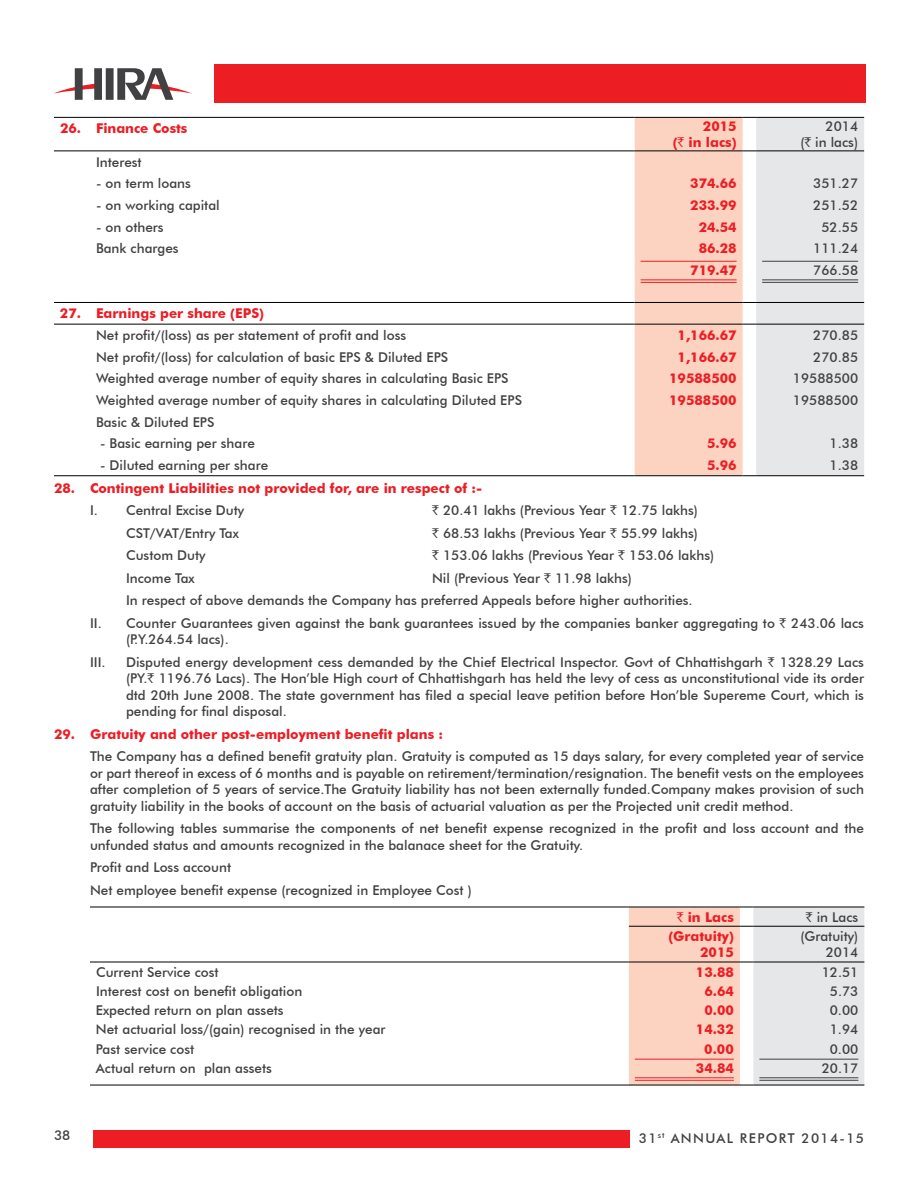
<style>
.page{position:relative;width:918px;height:1188px;background:#fff}
.page>*{position:absolute;margin:0;border:0;box-sizing:border-box;transform-origin:0 0}
.t1{font:500 13.5px/16.5px "Futura BT";color:#414042;text-align:right}
.t2{font:700 13.5px/16.5px "Futura BT";color:#ed1d24;text-align:right}
.t3{font:500 13.5px "Futura BT";letter-spacing:.1em;color:#414042}
.s1{font-family:"Rupee Foradian";font-weight:400}
</style>
<div class="page">
<div style="left:214px;top:64px;width:652px;height:39px;background:#ed1d24"></div>
<div style="left:94px;top:1130px;width:536px;height:17px;background:#ed1d24"></div>
<svg style="left:54px;top:68px;width:138px;height:32px"></svg>
<hr style="left:54px;top:117px;width:36px;height:1px;background:#000">
<hr style="left:90px;top:117px;width:545px;height:1px;background:#000">
<hr style="left:54px;top:151px;width:36px;height:1px;background:#000">
<hr style="left:90px;top:151px;width:545px;height:1px;background:#000">
<hr style="left:54px;top:302px;width:36px;height:1px;background:#000">
<hr style="left:90px;top:302px;width:545px;height:1px;background:#000">
<hr style="left:54px;top:324px;width:36px;height:1px;background:#000">
<hr style="left:90px;top:324px;width:545px;height:1px;background:#000">
<hr style="left:54px;top:475px;width:36px;height:1px;background:#000">
<hr style="left:90px;top:475px;width:545px;height:1px;background:#000">
<svg style="left:635px;top:117px;width:229px;height:359px"></svg>
<hr style="left:756px;top:151px;width:108px;height:1px;background:#000">
<hr style="left:641px;top:261px;width:96px;height:1px;background:#ed1d24">
<hr style="left:641px;top:280px;width:96px;height:1px;background:#ed1d24">
<hr style="left:641px;top:282px;width:96px;height:1px;background:#ed1d24">
<hr style="left:762px;top:261px;width:96px;height:1px;background:#414042">
<hr style="left:762px;top:280px;width:96px;height:1px;background:#414042">
<hr style="left:762px;top:282px;width:96px;height:1px;background:#414042">
<hr style="left:90px;top:907px;width:539px;height:1px;background:#000">
<hr style="left:90px;top:962px;width:539px;height:1px;background:#000">
<hr style="left:90px;top:1085px;width:539px;height:1px;background:#000">
<svg style="left:629px;top:907px;width:235px;height:179px"></svg>
<hr style="left:753px;top:1085px;width:111px;height:1px;background:#000">
<hr style="left:635px;top:1059px;width:99px;height:1px;background:#ed1d24">
<hr style="left:635px;top:1078px;width:99px;height:1px;background:#ed1d24">
<hr style="left:635px;top:1080px;width:99px;height:1px;background:#ed1d24">
<hr style="left:759px;top:1059px;width:99px;height:1px;background:#414042">
<hr style="left:759px;top:1078px;width:99px;height:1px;background:#414042">
<hr style="left:759px;top:1080px;width:99px;height:1px;background:#414042">
<p class="t2" style="left:60px;top:120px;width:129px">26. Finance Costs</p>
<p class="t2" style="left:673px;top:117px;width:65px">2015<br>(<span class="s1">`</span> in lacs)</p>
<p class="t1" style="left:800px;top:117px;width:59px">2014<br>(<span class="s1">`</span> in lacs)</p>
<p class="t1" style="left:96px;top:154px;width:47px">Interest</p>
<p class="t1" style="left:96px;top:175px;width:96px">- on term loans</p>
<p class="t2" style="left:690px;top:175px;width:48px">374.66</p>
<p class="t1" style="left:813px;top:175px;width:46px">351.27</p>
<p class="t1" style="left:96px;top:197px;width:125px">- on working capital</p>
<p class="t2" style="left:690px;top:197px;width:48px">233.99</p>
<p class="t1" style="left:813px;top:197px;width:46px">251.52</p>
<p class="t1" style="left:96px;top:219px;width:69px">- on others</p>
<p class="t2" style="left:699px;top:219px;width:39px">24.54</p>
<p class="t1" style="left:821px;top:219px;width:38px">52.55</p>
<p class="t1" style="left:96px;top:240px;width:84px">Bank charges</p>
<p class="t2" style="left:699px;top:240px;width:39px">86.28</p>
<p class="t1" style="left:813px;top:240px;width:46px">111.24</p>
<p class="t2" style="left:690px;top:262px;width:48px">719.47</p>
<p class="t1" style="left:813px;top:262px;width:46px">766.58</p>
<p class="t2" style="left:60px;top:305px;width:206px">27. Earnings per share (EPS)</p>
<p class="t1" style="left:96px;top:327px;width:312px">Net profit/(loss) as per statement of profit and loss</p>
<p class="t2" style="left:678px;top:327px;width:61px">1,166.67</p>
<p class="t1" style="left:813px;top:327px;width:46px">270.85</p>
<p class="t1" style="left:96px;top:349px;width:354px">Net profit/(loss) for calculation of basic EPS &amp; Diluted EPS</p>
<p class="t2" style="left:678px;top:349px;width:61px">1,166.67</p>
<p class="t1" style="left:813px;top:349px;width:46px">270.85</p>
<p class="t1" style="left:96px;top:370px;width:414px">Weighted average number of equity shares in calculating Basic EPS</p>
<p class="t2" style="left:669px;top:370px;width:69px">19588500</p>
<p class="t1" style="left:793px;top:370px;width:67px">19588500</p>
<p class="t1" style="left:96px;top:392px;width:428px">Weighted average number of equity shares in calculating Diluted EPS</p>
<p class="t2" style="left:669px;top:392px;width:69px">19588500</p>
<p class="t1" style="left:793px;top:392px;width:67px">19588500</p>
<p class="t1" style="left:96px;top:414px;width:120px">Basic &amp; Diluted EPS</p>
<p class="t1" style="left:100px;top:435px;width:156px">- Basic earning per share</p>
<p class="t2" style="left:707px;top:435px;width:31px">5.96</p>
<p class="t1" style="left:830px;top:435px;width:30px">1.38</p>
<p class="t1" style="left:100px;top:457px;width:170px">- Diluted earning per share</p>
<p class="t2" style="left:707px;top:457px;width:31px">5.96</p>
<p class="t1" style="left:830px;top:457px;width:30px">1.38</p>
<p class="t2" style="left:54px;top:479px;width:430px">28. Contingent Liabilities not provided for, are in respect of :-</p>
<p class="t1" style="left:90px;top:502px;width:156px">I. Central Excise Duty</p>
<p class="t1" style="left:432px;top:502px;width:267px"><span class="s1">`</span> 20.41 lakhs (Previous Year <span class="s1">`</span> 12.75 lakhs)</p>
<p class="t1" style="left:126px;top:524px;width:114px">CST/VAT/Entry Tax</p>
<p class="t1" style="left:432px;top:524px;width:267px"><span class="s1">`</span> 68.53 lakhs (Previous Year <span class="s1">`</span> 55.99 lakhs)</p>
<p class="t1" style="left:126px;top:547px;width:81px">Custom Duty</p>
<p class="t1" style="left:432px;top:547px;width:284px"><span class="s1">`</span> 153.06 lakhs (Previous Year <span class="s1">`</span> 153.06 lakhs)</p>
<p class="t1" style="left:126px;top:569px;width:70px">Income Tax</p>
<p class="t1" style="left:432px;top:569px;width:202px">Nil (Previous Year <span class="s1">`</span> 11.98 lakhs)</p>
<p class="t1" style="left:126px;top:592px;width:568px">In respect of above demands the Company has preferred Appeals before higher authorities.</p>
<p class="t1" style="left:90px;top:614px;width:776px">II. Counter Guarantees given against the bank guarantees issued by the companies banker aggregating to <span class="s1">`</span> 243.06 lacs</p>
<p class="t1" style="left:126px;top:631px;width:104px">(P.Y.264.54 lacs).</p>
<p class="t1" style="left:90px;top:653px;width:17px">III.</p>
<p class="t1" style="left:126px;top:653px;width:740px;text-align:justify">Disputed energy development cess demanded by the Chief Electrical Inspector. Govt of Chhattishgarh <span class="s1">`</span> 1328.29 Lacs (PY.<span class="s1">`</span> 1196.76 Lacs). The Hon’ble High court of Chhattishgarh has held the levy of cess as unconstitutional vide its order dtd 20th June 2008. The state government has filed a special leave petition before Hon’ble Supereme Court, which is pending for final disposal.</p>
<p class="t2" style="left:54px;top:725px;width:391px">29. Gratuity and other post-employment benefit plans :</p>
<p class="t1" style="left:90px;top:748px;width:776px;text-align:justify">The Company has a defined benefit gratuity plan. Gratuity is computed as 15 days salary, for every completed year of service or part thereof in excess of 6 months and is payable on retirement/termination/resignation. The benefit vests on the employees after completion of 5 years of service.The Gratuity liability has not been externally funded.Company makes provision of such gratuity liability in the books of account on the basis of actuarial valuation as per the Projected unit credit method.</p>
<p class="t1" style="left:90px;top:820px;width:775px;text-align:left">The following tables summarise the components of net benefit expense recognized in the profit and loss account and the unfunded status and amounts recognized in the balanace sheet for the Gratuity.</p>
<p class="t1" style="left:90px;top:856px;width:383px;line-height:22.5px;text-align:left">Profit and Loss account<br>Net employee benefit expense (recognized in Employee Cost )</p>
<p class="t2" style="left:677px;top:909px;width:59px"><span class="s1">`</span> in Lacs</p>
<p class="t1" style="left:806px;top:909px;width:54px"><span class="s1">`</span> in Lacs</p>
<p class="t2" style="left:668px;top:928px;width:67px">(Gratuity)<br>2015</p>
<p class="t1" style="left:801px;top:928px;width:59px">(Gratuity)<br>2014</p>
<p class="t1" style="left:96px;top:964px;width:124px">Current Service cost</p>
<p class="t2" style="left:696px;top:964px;width:39px">13.88</p>
<p class="t1" style="left:822px;top:964px;width:38px">12.51</p>
<p class="t1" style="left:96px;top:983px;width:208px">Interest cost on benefit obligation</p>
<p class="t2" style="left:704px;top:983px;width:31px">6.64</p>
<p class="t1" style="left:830px;top:983px;width:30px">5.73</p>
<p class="t1" style="left:96px;top:1002px;width:189px">Expected return on plan assets</p>
<p class="t2" style="left:704px;top:1002px;width:31px">0.00</p>
<p class="t1" style="left:830px;top:1002px;width:30px">0.00</p>
<p class="t1" style="left:96px;top:1021px;width:291px">Net actuarial loss/(gain) recognised in the year</p>
<p class="t2" style="left:696px;top:1021px;width:39px">14.32</p>
<p class="t1" style="left:830px;top:1021px;width:30px">1.94</p>
<p class="t1" style="left:96px;top:1041px;width:100px">Past service cost</p>
<p class="t2" style="left:704px;top:1041px;width:31px">0.00</p>
<p class="t1" style="left:830px;top:1041px;width:30px">0.00</p>
<p class="t1" style="left:96px;top:1060px;width:178px">Actual return on plan assets</p>
<p class="t2" style="left:696px;top:1060px;width:39px">34.84</p>
<p class="t1" style="left:822px;top:1060px;width:38px">20.17</p>
<p class="t1" style="left:54px;top:1127px;width:18px">38</p>
<p class="t3" style="left:639px;top:1130px;width:227px">31<sup>st</sup> ANNUAL REPORT 2014-15</p>
</div>
